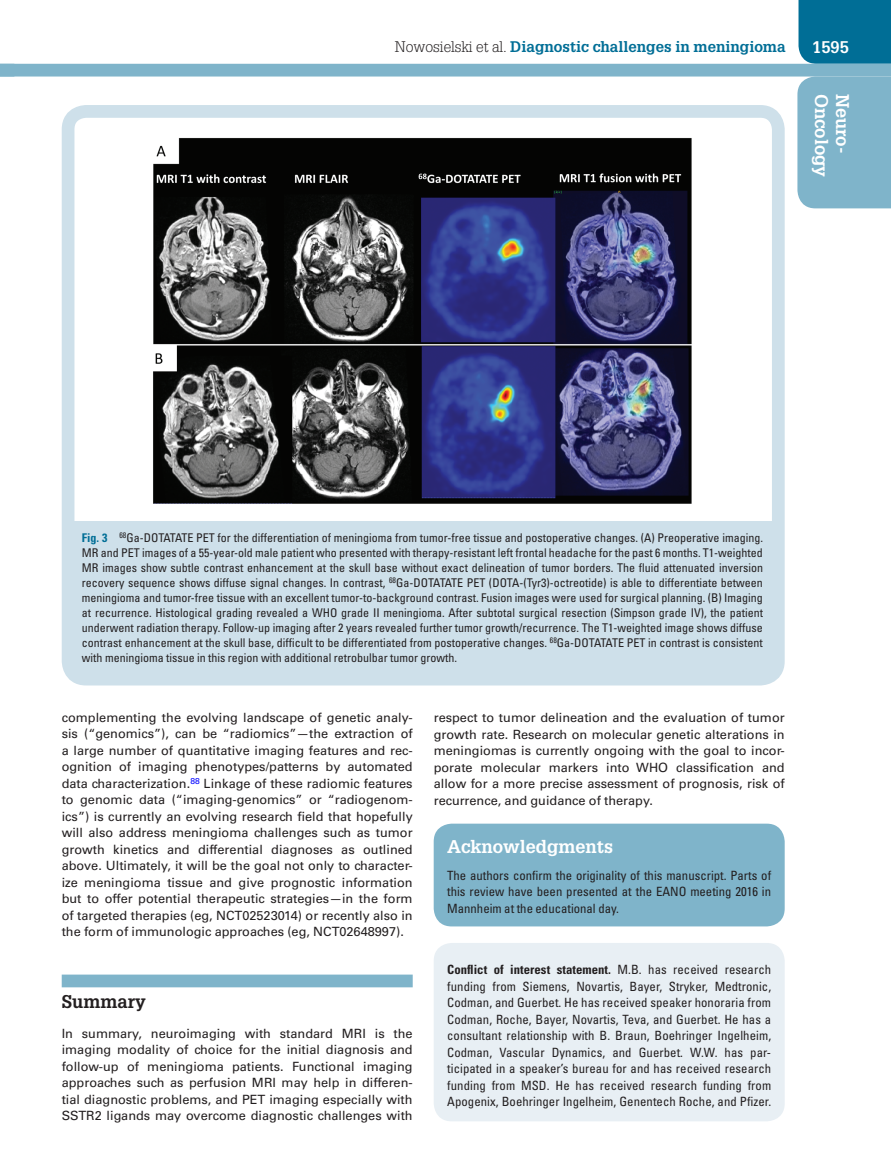
<style>
.page{position:relative;width:891px;height:1175px;background:#fff}
.page>*{position:absolute;margin:0;border:0;box-sizing:border-box;transform-origin:0 0}
.t1{font:700 18px "Glypha LT Std";color:#fff}
.t2{font:700 18px "Glypha LT Std";color:#231f20}
.t3{font:700 16.5px "Glypha LT Std";color:#fff}
.t4{font:700 15px "Glypha LT Std";color:#006e96}
.t5{font:12.75px/16.5px "Univers LT Std";color:#231f20;text-align:justify}
.t6{font:condensed 12.75px/16.5px "Univers LT Std";color:#231f20;text-align:justify}
.t7{font:condensed 12px/15px "Univers LT Std";color:#231f20;text-align:justify}
.s1{font-weight:300;color:#231f20}
.s2{font-weight:700;color:#006e96}
.s3{font-weight:700}
</style>
<div class="page">
<div style="left:799px;top:0;width:92px;height:64px;background:#006e96"></div>
<div style="left:0;top:64px;width:891px;height:12px;background:#7fb4ca"></div>
<div style="left:797px;top:76px;width:94px;height:132px;background:#7fb4ca"></div>
<div style="left:434px;top:823px;width:351px;height:103px;background:#7fb4ca;border-radius:18px"></div>
<div style="left:434px;top:943px;width:351px;height:178px;background:#e8eff4;border-radius:18px"></div>
<div style="left:62px;top:974px;width:351px;height:13px;background:#7fb4ca"></div>
<div style="left:73px;top:521px;width:700px;height:155px;background:#cee0ea"></div>
<img style="left:153px;top:138px;width:539px;height:366px">
<div style="left:62px;top:105px;width:723px;height:580px;border:13px solid #cee0ea;border-radius:18px"></div>
<p class="t4" style="left:395px;top:37px;width:392px"><span class="s1">Nowosielski et al.</span> Diagnostic challenges in meningioma</p>
<p class="t3" style="left:812px;top:37px;width:38px">1595</p>
<h1 class="t1" style="left:833px;top:94px;width:85px;rotate:90deg">Oncology</h1>
<h1 class="t1" style="left:854px;top:94px;width:61px;rotate:90deg">Neuro-</h1>
<p class="t7" style="left:82px;top:530px;width:683px"><span class="s2">Fig. 3</span> <sup>68</sup>Ga-DOTATATE PET for the differentiation of meningioma from tumor-free tissue and postoperative changes. (A) Preoperative imaging.<br>MR and PET images of a 55-year-old male patient who presented with therapy-resistant left frontal headache for the past 6 months. T1-weighted MR images show subtle contrast enhancement at the skull base without exact delineation of tumor borders. The fluid attenuated inversion recovery sequence shows diffuse signal changes. In contrast, <sup>68</sup>Ga-DOTATATE PET (DOTA-(Tyr3)-octreotide) is able to differentiate between meningioma and tumor-free tissue with an excellent tumor-to-background contrast. Fusion images were used for surgical planning. (B) Imaging at recurrence. Histological grading revealed a WHO grade II meningioma. After subtotal surgical resection (Simpson grade IV), the patient underwent radiation therapy. Follow-up imaging after 2 years revealed further tumor growth/recurrence. The T1-weighted image shows diffuse contrast enhancement at the skull base, difficult to be differentiated from postoperative changes. <sup>68</sup>Ga-DOTATATE PET in contrast is consistent with meningioma tissue in this region with additional retrobulbar tumor growth.</p>
<p class="t5" style="left:62px;top:709px;width:353px">complementing the evolving landscape of genetic analy&shy;sis (“genomics”), can be “radiomics”—the extraction of a large number of quantitative imaging features and rec&shy;ognition of imaging phenotypes/patterns by automated data characterization.<sup>88</sup> Linkage of these radiomic features to genomic data (“imaging-genomics” or “radiogenom&shy;ics”) is currently an evolving research field that hopefully will also address meningioma challenges such as tumor growth kinetics and differential diagnoses as outlined above. Ultimately, it will be the goal not only to character&shy;ize meningioma tissue and give prognostic information but to offer potential therapeutic strategies—in the form of targeted therapies (eg, NCT02523014) or recently also in the form of immunologic approaches (eg, NCT02648997).</p>
<h1 class="t2" style="left:62px;top:990px;width:86px">Summary</h1>
<p class="t5" style="left:62px;top:1024px;width:353px">In summary, neuroimaging with standard MRI is the imaging modality of choice for the initial diagnosis and follow-up of meningioma patients. Functional imaging approaches such as perfusion MRI may help in differen&shy;tial diagnostic problems, and PET imaging especially with SSTR2 ligands may overcome diagnostic challenges with</p>
<p class="t5" style="left:434px;top:709px;width:353px">respect to tumor delineation and the evaluation of tumor growth rate. Research on molecular genetic alterations in meningiomas is currently ongoing with the goal to incor&shy;porate molecular markers into WHO classification and allow for a more precise assessment of prognosis, risk of recurrence, and guidance of therapy.</p>
<h1 class="t1" style="left:447px;top:835px;width:168px">Acknowledgments</h1>
<p class="t6" style="left:447px;top:866px;width:326px">The authors confirm the originality of this manuscript. Parts of this review have been presented at the EANO meeting 2016 in Mannheim at the educational day.</p>
<p class="t6" style="left:447px;top:961px;width:326px"><span class="s3">Conflict of interest statement.</span> M.B. has received research funding from Siemens, Novartis, Bayer, Stryker, Medtronic, Codman, and Guerbet. He has received speaker honoraria from Codman, Roche, Bayer, Novartis, Teva, and Guerbet. He has a consultant relationship with B. Braun, Boehringer Ingelheim, Codman, Vascular Dynamics, and Guerbet. W.W. has par&shy;ticipated in a speaker’s bureau for and has received research funding from MSD. He has received research funding from Apogenix, Boehringer Ingelheim, Genentech Roche, and Pfizer.</p>
</div>
